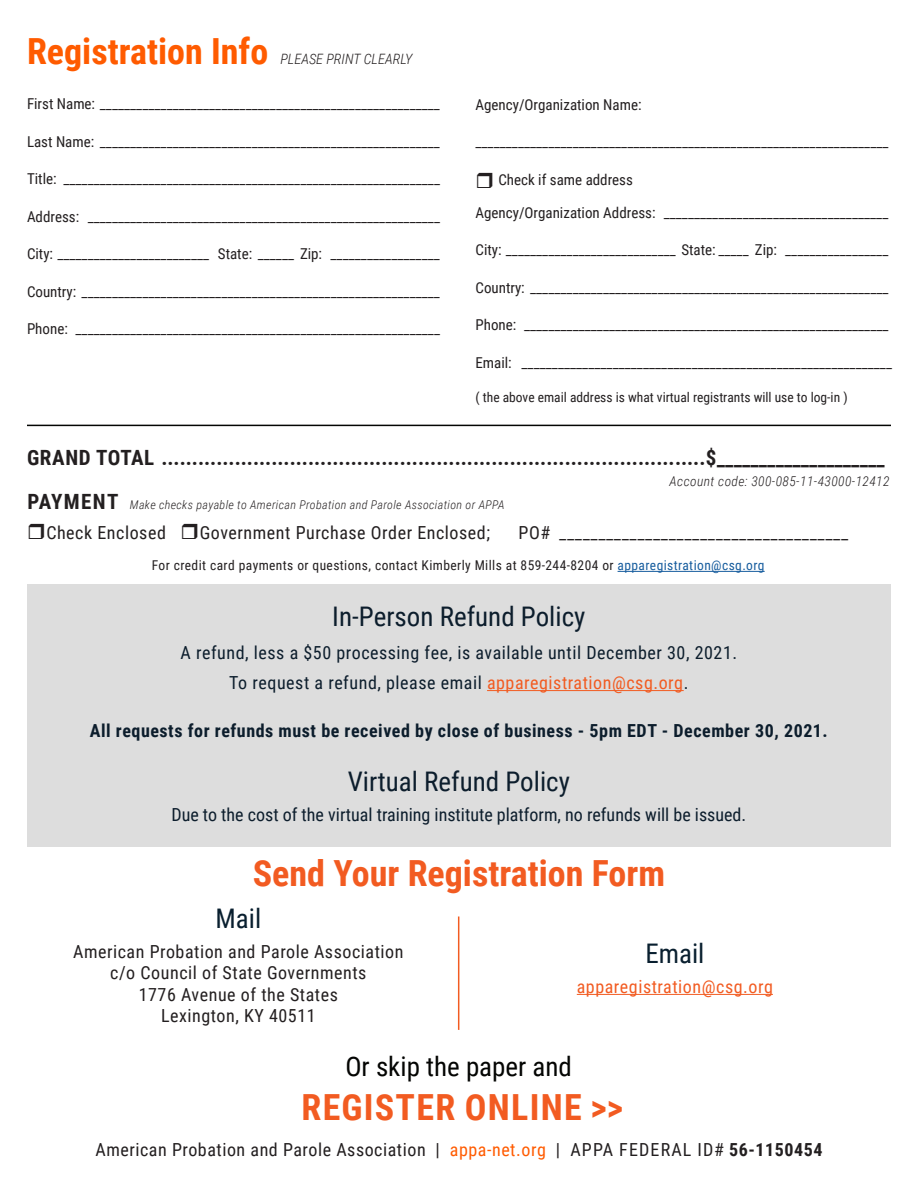
<style>
.page{position:relative;width:918px;height:1188px;background:#fff}
.page>*{position:absolute;margin:0;border:0;box-sizing:border-box;transform-origin:0 0}
.t1{font:700 36px "Roboto Condensed";color:#f25b21}
.t2{font:700 36px "Roboto Condensed";letter-spacing:.035em;color:#f25b21}
.t3{font:27px "Roboto Condensed";color:#0c1d2c}
.t4{font:27px "Roboto Condensed";color:#040503}
.t5{font:27px "Roboto Condensed";color:#091f2f}
.t6{font:700 21px "Roboto Condensed";letter-spacing:.03em;color:#231f20}
.t7{font:18px "Roboto Condensed";letter-spacing:.03em;color:#231f20}
.t8{font:18px/30px "Roboto Condensed";letter-spacing:.03em;color:#0c1d2c;text-align:center}
.t9{font:700 18px "Roboto Condensed";letter-spacing:.03em;color:#0c1d2c}
.t10{font:18px "Roboto Condensed";color:#0c1d2c}
.t11{font:18px "Roboto Condensed";letter-spacing:.03em;color:#f25b21}
.t12{font:15px "Roboto Condensed";color:#231f20}
.t13{font:italic 300 14.25px "Roboto Condensed";color:#231f20}
.t14{font:13.5px "Roboto Condensed";letter-spacing:.03em;color:#231f20}
.t15{font:13.5px "Roboto Condensed";color:#231f20}
.t16{font:italic 300 13.5px "Roboto Condensed";letter-spacing:.03em;color:#231f20}
.t17{font:italic 300 12px "Roboto Condensed";letter-spacing:.03em;color:#231f20}
.s1{font-weight:700;font-style:normal;font-size:36px;color:#ff5b00}
.s2{font-weight:700;font-style:normal;font-size:21px}
.s3{color:#175d9e}
.s4{color:#f25b21}
.s5{color:#ff5b00}
.s6{font-weight:700}
</style>
<div class="page">
<div style="left:27px;top:584px;width:864px;height:263px;background:#ddd"></div>
<hr style="left:577px;top:994px;width:196px;height:1px;background:#f25b21">
<hr style="left:487px;top:690px;width:197px;height:1px;background:#f25b21">
<hr style="left:458px;top:916px;width:1px;height:114px;background:#f25b21">
<hr style="left:618px;top:571px;width:147px;height:1px;background:#175d9e">
<hr style="left:27px;top:425px;width:864px;height:1px;background:#040503">
<p class="t13" style="left:27px;top:49px;width:387px"><span class="s1">Registration Info</span> PLEASE PRINT CLEARLY</p>
<p class="t12" style="left:27px;top:94px;width:415px">First Name: ________________________________________________________</p>
<p class="t12" style="left:27px;top:131px;width:415px">Last Name: ________________________________________________________</p>
<p class="t12" style="left:27px;top:169px;width:415px">Title: ______________________________________________________________</p>
<p class="t12" style="left:27px;top:206px;width:415px">Address: __________________________________________________________</p>
<p class="t12" style="left:27px;top:244px;width:414px">City: _________________________ State: ______ Zip: __________________</p>
<p class="t12" style="left:27px;top:281px;width:415px">Country: ___________________________________________________________</p>
<p class="t12" style="left:27px;top:319px;width:415px">Phone: ____________________________________________________________</p>
<p class="t12" style="left:476px;top:94px;width:168px">Agency/Organization Name:</p>
<p class="t12" style="left:476px;top:132px;width:415px">____________________________________________________________________</p>
<p class="t12" style="left:498px;top:169px;width:136px">Check if same address</p>
<p class="t12" style="left:476px;top:202px;width:414px">Agency/Organization Address: _____________________________________</p>
<p class="t12" style="left:476px;top:239px;width:414px">City: ____________________________ State: _____ Zip: _________________</p>
<p class="t12" style="left:475px;top:277px;width:415px">Country: ___________________________________________________________</p>
<p class="t12" style="left:475px;top:314px;width:415px">Phone: ____________________________________________________________</p>
<p class="t12" style="left:476px;top:352px;width:418px">Email: _____________________________________________________________</p>
<p class="t15" style="left:476px;top:388px;width:374px">( the above email address is what virtual registrants will use to log-in )</p>
<p class="t6" style="left:27px;top:443px;width:859px">GRAND TOTAL .........................................................................................$____________________</p>
<p class="t16" style="left:670px;top:472px;width:221px">Account code: 300-085-11-43000-12412</p>
<p class="t17" style="left:27px;top:496px;width:479px"><span class="s2">PAYMENT</span> Make checks payable to American Probation and Parole Association or APPA</p>
<p class="t7" style="left:46px;top:520px;width:121px">Check Enclosed</p>
<p class="t7" style="left:200px;top:520px;width:292px">Government Purchase Order Enclosed;</p>
<p class="t7" style="left:519px;top:520px;width:331px">PO# _____________________________________</p>
<p class="t14" style="left:152px;top:556px;width:614px">For credit card payments or questions, contact Kimberly Mills at 859-244-8204 or <span class="s3">apparegistration@csg.org</span></p>
<p class="t3" style="left:332px;top:598px;width:255px">In-Person Refund Policy</p>
<p class="t8" style="left:180px;top:637px;width:558px">A refund, less a $50 processing fee, is available until December 30, 2021.<br>To request a refund, please email <span class="s4">apparegistration@csg.org</span>.</p>
<p class="t9" style="left:90px;top:718px;width:740px">All requests for refunds must be received by close of business - 5pm EDT - December 30, 2021.</p>
<p class="t3" style="left:348px;top:763px;width:224px">Virtual Refund Policy</p>
<p class="t10" style="left:171px;top:802px;width:576px">Due to the cost of the virtual training institute platform, no refunds will be issued.</p>
<p class="t1" style="left:253px;top:848px;width:414px">Send Your Registration Form</p>
<p class="t5" style="left:215px;top:899px;width:47px">Mail</p>
<p class="t7" style="left:73px;top:939px;width:332px">American Probation and Parole Association</p>
<p class="t7" style="left:110px;top:960px;width:258px">c/o Council of State Governments</p>
<p class="t7" style="left:139px;top:982px;width:201px">1776 Avenue of the States</p>
<p class="t7" style="left:161px;top:1003px;width:156px">Lexington, KY 40511</p>
<p class="t5" style="left:645px;top:935px;width:61px">Email</p>
<p class="t11" style="left:577px;top:974px;width:198px">apparegistration@csg.org</p>
<p class="t4" style="left:345px;top:1048px;width:228px">Or skip the paper and</p>
<p class="t2" style="left:301px;top:1082px;width:323px">REGISTER ONLINE &gt;&gt;</p>
<p class="t7" style="left:95px;top:1137px;width:729px">American Probation and Parole Association | <span class="s5">appa-net.org</span> | APPA FEDERAL ID# <span class="s6">56-1150454</span></p>
</div>
